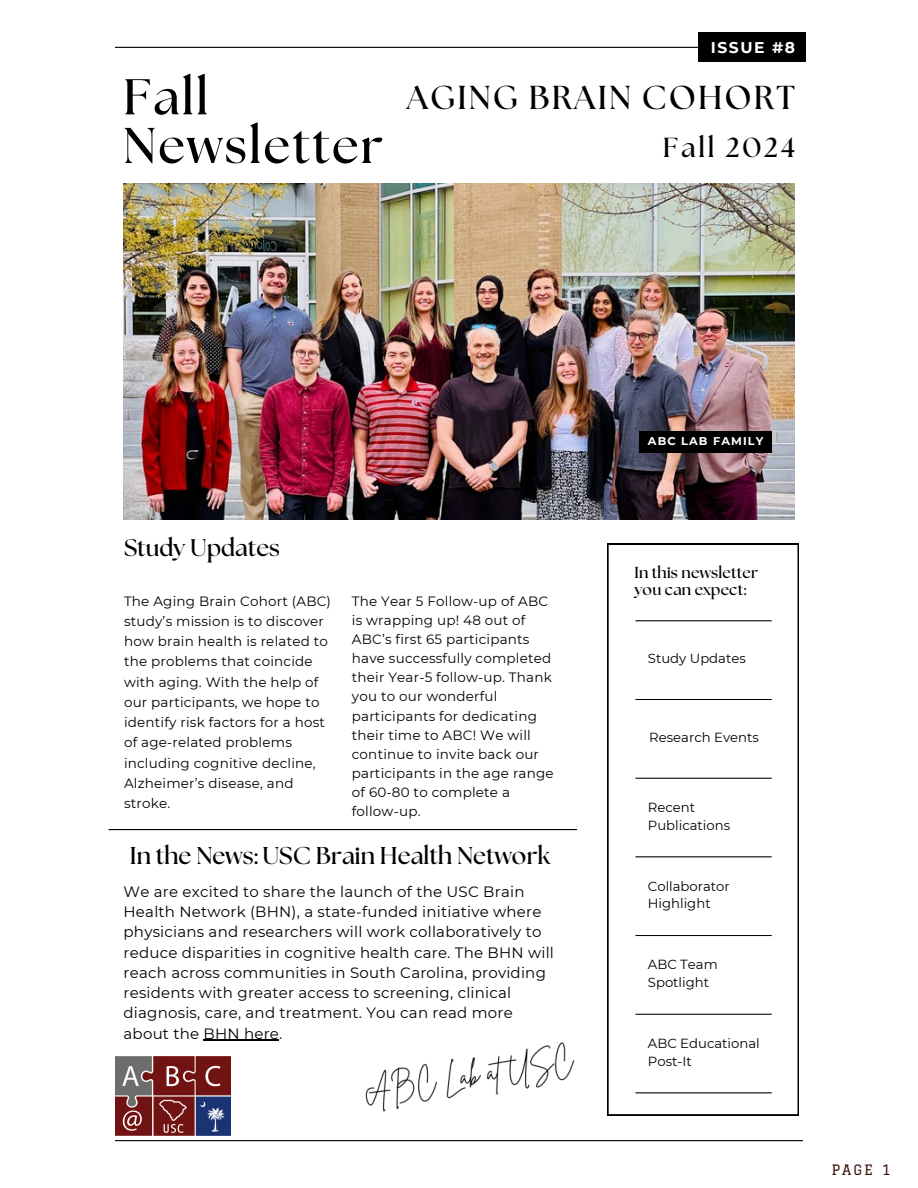
<style>
.page{position:relative;width:918px;height:1188px;background:#fff}
.page>*{position:absolute;margin:0;border:0;box-sizing:border-box;transform-origin:0 0}
.t1{font:700 50.25px/48.8px "The Seasons";letter-spacing:.04em;color:#000}
.t2{font:700 33.15px "The Seasons";letter-spacing:.065em;color:#000}
.t3{font:700 27.6px "The Seasons";letter-spacing:.1em;color:#000}
.t4{font:700 24.3px "The Seasons";color:#000}
.t5{font:700 24px "The Seasons";color:#000}
.t6{font:700 15.9px/17.9px "The Seasons";letter-spacing:.01em;color:#000}
.t7{font:700 15.45px "Montserrat";letter-spacing:.1em;color:#fff}
.t8{font:15px/20.2px "Montserrat";letter-spacing:.015em;color:#000}
.t9{font:13.95px "Graduate";color:#3d110e}
.t10{font:13.5px/19px "Montserrat";letter-spacing:.015em;color:#000}
.t11{font:13.2px/17.5px "Montserrat";color:#000}
.t12{font:700 11.25px "Montserrat";letter-spacing:.1em;color:#fff}
</style>
<div class="page">
<hr style="left:115px;top:47px;width:688px;height:1px;background:#000">
<hr style="left:115px;top:1140px;width:688px;height:1px;background:#000">
<svg style="left:608px;top:544px;width:191px;height:571px"></svg>
<hr style="left:636px;top:620px;width:136px;height:1px;background:#000">
<hr style="left:636px;top:699px;width:136px;height:1px;background:#000">
<hr style="left:636px;top:778px;width:136px;height:1px;background:#000">
<hr style="left:636px;top:856px;width:136px;height:1px;background:#000">
<hr style="left:636px;top:935px;width:136px;height:1px;background:#000">
<hr style="left:636px;top:1014px;width:136px;height:1px;background:#000">
<hr style="left:636px;top:1092px;width:136px;height:1px;background:#000">
<img style="left:365px;top:1042px;width:210px;height:70px">
<hr style="left:109px;top:829px;width:468px;height:1px;background:#000">
<img style="left:123px;top:184px;width:672px;height:335px">
<div style="left:699px;top:32px;width:107px;height:30px;background:#000"></div>
<div style="left:639px;top:431px;width:132px;height:22px;background:#000"></div>
<hr style="left:204px;top:1040px;width:75px;height:1px;background:#000">
<img style="left:115px;top:1057px;width:116px;height:78px">
<h6 class="t1" style="left:123px;top:75px;width:262px">Fall<br>Newsletter</h6>
<p class="t7" style="left:711px;top:38px;width:86px">ISSUE #8</p>
<p class="t2" style="left:407px;top:83px;width:390px">AGING BRAIN COHORT</p>
<p class="t3" style="left:663px;top:135px;width:134px">Fall 2024</p>
<h5 class="t5" style="left:124px;top:537px;width:157px">Study Updates</h5>
<h1 class="t10" style="left:124px;top:591px;width:209px;line-height:20.2px">The Aging Brain Cohort (ABC) study’s mission is to discover how brain health is related to the problems that coincide with aging. With the help of our participants, we hope to identify risk factors for a host of age-related problems including cognitive decline,<br>Alzheimer’s disease, and stroke.</h1>
<h2 class="t10" style="left:352px;top:591px;width:203px">The Year 5 Follow-up of ABC is wrapping up! 48 out of<br>ABC’s first 65 participants have successfully completed their Year-5 follow-up. Thank you to our wonderful participants for dedicating their time to ABC! We will continue to invite back our participants in the age range of 60-80 to complete a follow-up.</h2>
<p class="t4" style="left:130px;top:845px;width:422px">In the News: USC Brain Health Network</p>
<h4 class="t8" style="left:124px;top:881px;width:432px">We are excited to share the launch of the USC Brain Health Network (BHN), a state-funded initiative where physicians and researchers will work collaboratively to reduce disparities in cognitive health care. The BHN will reach across communities in South Carolina, providing residents with greater access to screening, clinical diagnosis, care, and treatment. You can read more about the BHN here.</h4>
<p class="t12" style="left:648px;top:434px;width:117px">ABC LAB FAMILY</p>
<p class="t6" style="left:634px;top:564px;width:125px">In this newsletter you can expect:</p>
<h3 class="t11" style="left:648px;top:650px;width:99px">Study Updates</h3>
<p class="t11" style="left:649px;top:729px;width:111px">Research Events</p>
<p class="t11" style="left:648px;top:798px;width:84px">Recent<br>Publications</p>
<p class="t11" style="left:648px;top:877px;width:83px">Collaborator<br>Highlight</p>
<p class="t11" style="left:648px;top:956px;width:71px">ABC Team<br>Spotlight</p>
<p class="t11" style="left:648px;top:1035px;width:113px">ABC Educational<br>Post-It</p>
<p class="t9" style="left:832px;top:1162px;width:61px">PAGE 1</p>
</div>
